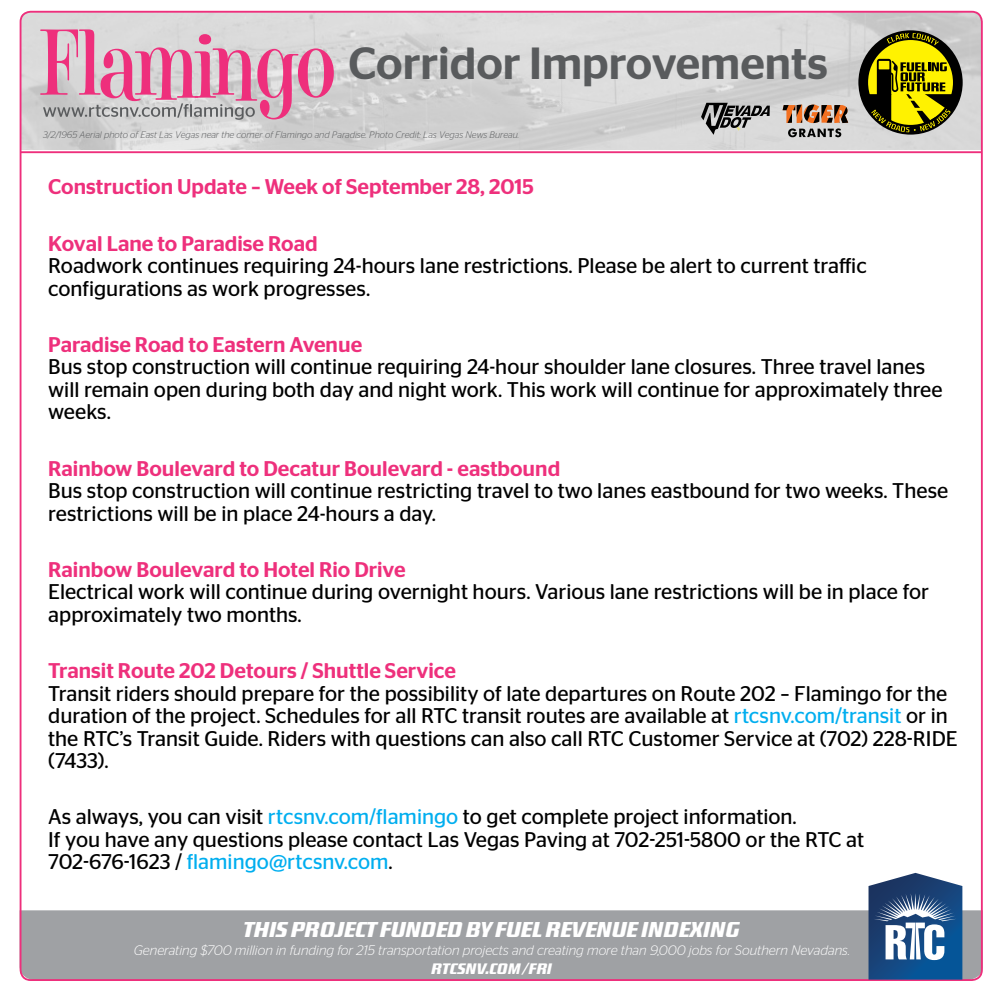
<style>
.page{position:relative;width:1000px;height:990px;background:#fff}
.page>*{position:absolute;margin:0;border:0;box-sizing:border-box;transform-origin:0 0}
.t1{font:500 45px "Stag Sans";color:#595b5d}
.t2{font:21.25px/22.5px "Stag Sans";color:#000}
.t3{font:500 21.25px "Stag Sans";color:#ee307c}
.t4{font:italic 500 21.25px "District OT";color:#fff}
.t5{font:italic 500 15px "District OT";letter-spacing:.01em;color:#fff}
.t6{font:italic 300 13.75px "Stag Sans";color:#fff}
.t7{font:italic 300 9.5px "Stag Sans";color:#595b5d}
.s1{color:#00aeef}
</style>
<div class="page">
<div style="left:20px;top:910px;width:960px;height:71px;background:#9fa1a4"></div>
<img style="left:23px;top:14px;width:957px;height:136px">
<svg style="left:969px;top:10px;width:11px;height:10px"></svg>
<svg style="left:19px;top:10px;width:315px;height:110px;background:#d8aebf"></svg>
<svg style="left:869px;top:873px;width:93px;height:107px"></svg>
<svg style="left:858px;top:30px;width:105px;height:105px;background:#8e892f"></svg>
<svg style="left:701px;top:103px;width:69px;height:31px;background:#888"></svg>
<svg style="left:783px;top:105px;width:65px;height:32px;background:#a28472"></svg>
<hr style="left:21px;top:151px;width:961px;height:2px;background:#ee2f7c">
<h1 class="t1" style="left:349px;top:37px;width:481px">Corridor Improvements</h1>
<p class="t7" style="left:43px;top:130px;width:478px">3/2/1965 Aerial photo of East Las Vegas near the corner of Flamingo and Paradise. Photo Credit: Las Vegas News Bureau.</p>
<p class="t3" style="left:48px;top:175px;width:487px">Construction Update – Week of September 28, 2015</p>
<p class="t3" style="left:48px;top:231px;width:271px">Koval Lane to Paradise Road</p>
<p class="t2" style="left:48px;top:254px;width:820px">Roadwork continues requiring 24-hours lane restrictions. Please be alert to current traffic configurations as work progresses.</p>
<p class="t3" style="left:48px;top:332px;width:315px">Paradise Road to Eastern Avenue</p>
<p class="t2" style="left:48px;top:355px;width:896px">Bus stop construction will continue requiring 24-hour shoulder lane closures. Three travel lanes will remain open during both day and night work. This work will continue for approximately three weeks.</p>
<p class="t3" style="left:48px;top:456px;width:513px">Rainbow Boulevard to Decatur Boulevard - eastbound</p>
<p class="t2" style="left:48px;top:479px;width:902px">Bus stop construction will continue restricting travel to two lanes eastbound for two weeks. These restrictions will be in place 24-hours a day.</p>
<p class="t3" style="left:48px;top:557px;width:359px">Rainbow Boulevard to Hotel Rio Drive</p>
<p class="t2" style="left:48px;top:580px;width:882px">Electrical work will continue during overnight hours. Various lane restrictions will be in place for approximately two months.</p>
<p class="t3" style="left:48px;top:658px;width:409px">Transit Route 202 Detours / Shuttle Service</p>
<p class="t2" style="left:48px;top:682px;width:911px">Transit riders should prepare for the possibility of late departures on Route 202 – Flamingo for the duration of the project. Schedules for all RTC transit routes are available at <span class="s1">rtcsnv.com/transit</span> or in the RTC’s Transit Guide. Riders with questions can also call RTC Customer Service at (702) 228-RIDE (7433).</p>
<p class="t2" style="left:48px;top:806px;width:817px">As always, you can visit <span class="s1">rtcsnv.com/flamingo</span> to get complete project information.<br>If you have any questions please contact Las Vegas Paving at 702-251-5800 or the RTC at<br>702-676-1623 / <span class="s1">flamingo@rtcsnv.com</span>.</p>
<p class="t4" style="left:244px;top:917px;width:498px">THIS PROJECT FUNDED BY FUEL REVENUE INDEXING</p>
<p class="t6" style="left:134px;top:942px;width:718px">Generating $700 million in funding for 215 transportation projects and creating more than 9,000 jobs for Southern Nevadans.</p>
<p class="t5" style="left:432px;top:960px;width:122px">RTCSNV.COM/FRI</p>
</div>
